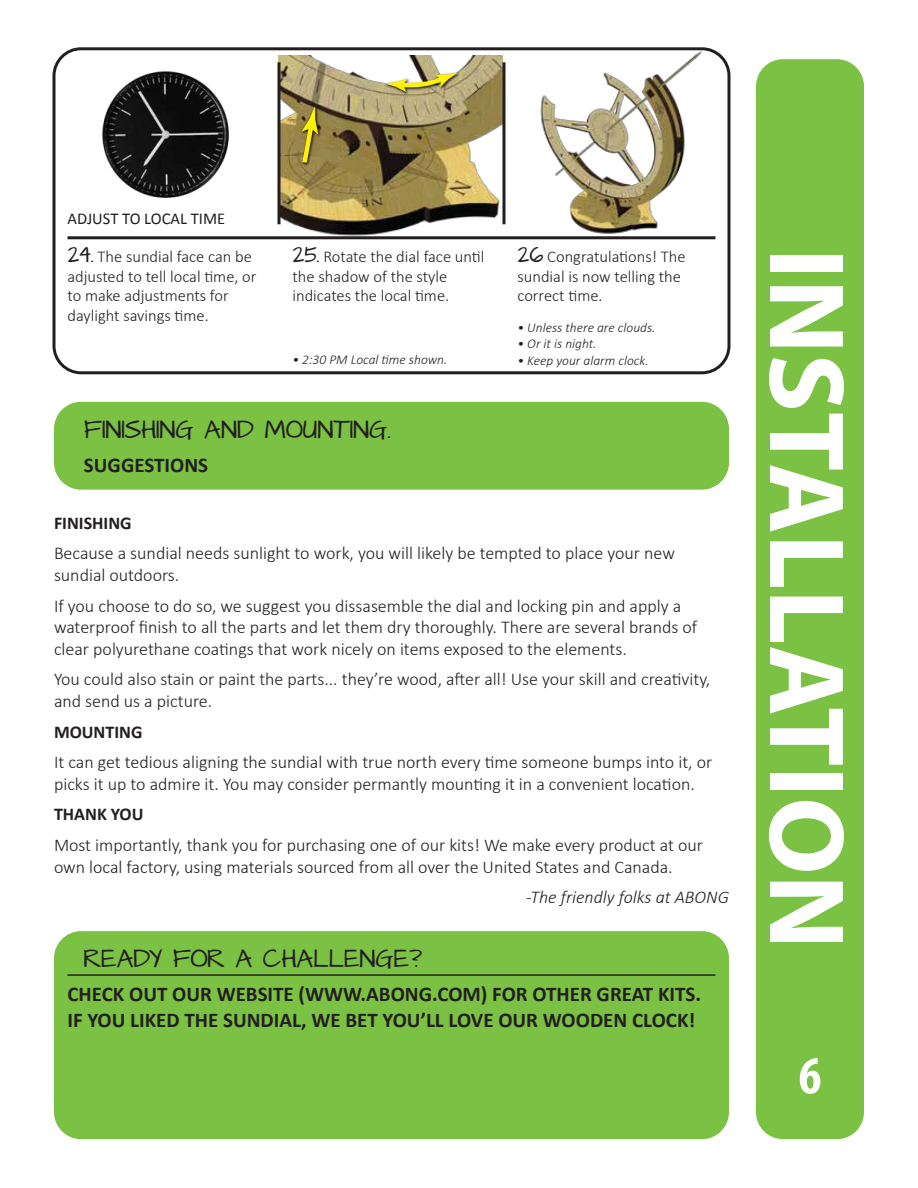
<style>
.page{position:relative;width:918px;height:1188px;background:#fff}
.page>*{position:absolute;margin:0;border:0;box-sizing:border-box;transform-origin:0 0}
.t1{font:700 108px "Myriad Pro";color:#fff}
.t2{font:700 condensed 54px "Myriad Pro";color:#fff}
.t3{font:700 21px/25.2px "Calibri";color:#231f20}
.t4{font:21px "Architects Daughter";color:#231f20}
.t5{font:300 18px/21.6px "Calibri";color:#231f20}
.t6{font:700 18px "Calibri";color:#231f20}
.t7{font:italic 300 18px "Calibri";color:#231f20}
.t8{font:300 16.5px/19.8px "Calibri";color:#231f20}
.t9{font:16.5px "Calibri";color:#231f20}
.t10{font:italic 300 13.5px "Calibri";color:#231f20}
.s1{font-family:"Architects Daughter";font-weight:400;font-size:18px}
</style>
<div class="page">
<img style="left:279px;top:56px;width:223px;height:180px">
<div style="left:54px;top:931px;width:675px;height:208px;background:#7bc143;border-radius:27px"></div>
<img style="left:300px;top:104px;width:23px;height:63px">
<svg style="left:299px;top:106px;width:19px;height:62px"></svg>
<img style="left:383px;top:71px;width:79px;height:26px">
<svg style="left:385px;top:73px;width:73px;height:19px"></svg>
<div style="left:756px;top:59px;width:108px;height:1080px;background:#7bc143;border-radius:27px"></div>
<div style="left:52px;top:47px;width:678px;height:327px;border:3px solid #231f20;border-radius:27px"></div>
<hr style="left:277px;top:62px;width:3px;height:162px;background:#231f20">
<hr style="left:502px;top:62px;width:3px;height:162px;background:#231f20">
<hr style="left:68px;top:236px;width:648px;height:3px;background:#231f20">
<img style="left:535px;top:49px;width:170px;height:188px">
<img style="left:102px;top:71px;width:127px;height:127px">
<div style="left:54px;top:402px;width:675px;height:88px;background:#7bc143;border-radius:27px"></div>
<hr style="left:68px;top:974px;width:648px;height:2px;background:#231f20">
<p class="t9" style="left:67px;top:207px;width:159px">ADJUST TO LOCAL TIME</p>
<p class="t8" style="left:67px;top:246px;width:191px"><span class="s1">24.</span> The sundial face can be adjusted to tell local time, or</p>
<h1 class="t1" style="left:877px;top:248px;width:702px;rotate:90deg">INSTALLATION</h1>
<p class="t8" style="left:292px;top:246px;width:193px"><span class="s1">25.</span> Rotate the dial face until the shadow of the style indicates the local time.</p>
<p class="t8" style="left:517px;top:246px;width:170px"><span class="s1">26</span> Congratulations! The sundial is now telling the correct time.</p>
<p class="t10" style="left:517px;top:319px;width:140px">• Unless there are clouds.</p>
<p class="t10" style="left:517px;top:336px;width:80px">• Or it is night.</p>
<p class="t10" style="left:517px;top:352px;width:133px">• Keep your alarm clock.</p>
<p class="t8" style="left:68px;top:286px;width:163px">to make adjustments for daylight savings time.</p>
<p class="t10" style="left:292px;top:351px;width:156px">• 2:30 PM Local time shown.</p>
<p class="t4" style="left:84px;top:415px;width:309px">FINISHING AND MOUNTING.</p>
<p class="t3" style="left:84px;top:451px;width:126px">SUGGESTIONS</p>
<p class="t6" style="left:54px;top:510px;width:79px">FINISHING</p>
<p class="t5" style="left:54px;top:543px;width:622px">Because a sundial needs sunlight to work, you will likely be tempted to place your new sundial outdoors.</p>
<p class="t5" style="left:54px;top:595px;width:645px">If you choose to do so, we suggest you dissasemble the dial and locking pin and apply a waterproof finish to all the parts and let them dry thoroughly. There are several brands of clear polyurethane coatings that work nicely on items exposed to the elements.</p>
<p class="t5" style="left:54px;top:669px;width:658px">You could also stain or paint the parts... they’re wood, after all! Use your skill and creativity, and send us a picture.</p>
<p class="t6" style="left:54px;top:719px;width:90px">MOUNTING</p>
<p class="t5" style="left:54px;top:751px;width:660px">It can get tedious aligning the sundial with true north every time someone bumps into it, or picks it up to admire it. You may consider permantly mounting it in a convenient location.</p>
<p class="t6" style="left:54px;top:802px;width:91px">THANK YOU</p>
<p class="t5" style="left:54px;top:834px;width:651px">Most importantly, thank you for purchasing one of our kits! We make every product at our own local factory, using materials sourced from all over the United States and Canada.</p>
<p class="t7" style="left:526px;top:886px;width:204px">-The friendly folks at ABONG</p>
<p class="t4" style="left:84px;top:944px;width:340px">READY FOR A CHALLENGE?</p>
<p class="t3" style="left:68px;top:981px;width:635px">CHECK OUT OUR WEBSITE (WWW.ABONG.COM) FOR OTHER GREAT KITS.<br>IF YOU LIKED THE SUNDIAL, WE BET YOU’LL LOVE OUR WOODEN CLOCK!</p>
<h2 class="t2" style="left:798px;top:1042px;width:25px">6</h2>
</div>
